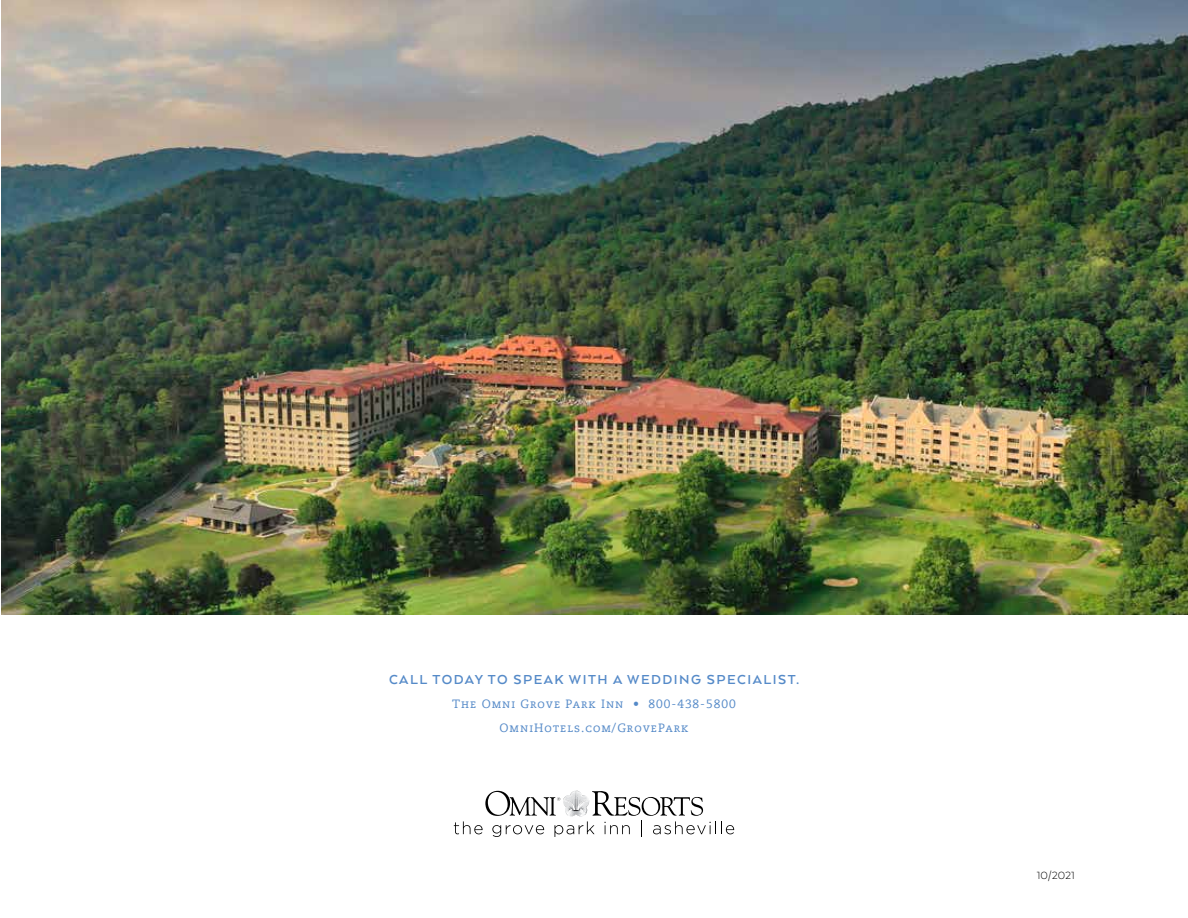
<style>
.page{position:relative;width:1188px;height:918px;background:#fff}
.page>*{position:absolute;margin:0;border:0;box-sizing:border-box;transform-origin:0 0}
.t1{font:700 15px "Arquitecta";letter-spacing:.1em;color:#558ac8}
.t2{font:12px/24px "Caecilia Com 55 Roman";letter-spacing:.08em;color:#558ac8;text-align:center}
.t3{font:300 12px "Arquitecta";color:#000}
</style>
<div class="page">
<svg style="left:454px;top:791px;width:280px;height:46px"></svg>
<img style="left:2px;top:0;width:1186px;height:615px">
<p class="t1" style="left:389px;top:670px;width:411px">CALL TODAY TO SPEAK WITH A WEDDING SPECIALIST.</p>
<p class="t2" style="left:452px;top:692px;width:285px">The Omni Grove Park Inn • 800-438-5800<br>OmniHotels.com/GrovePark</p>
<p class="t3" style="left:1037px;top:868px;width:40px">10/2021</p>
</div>
